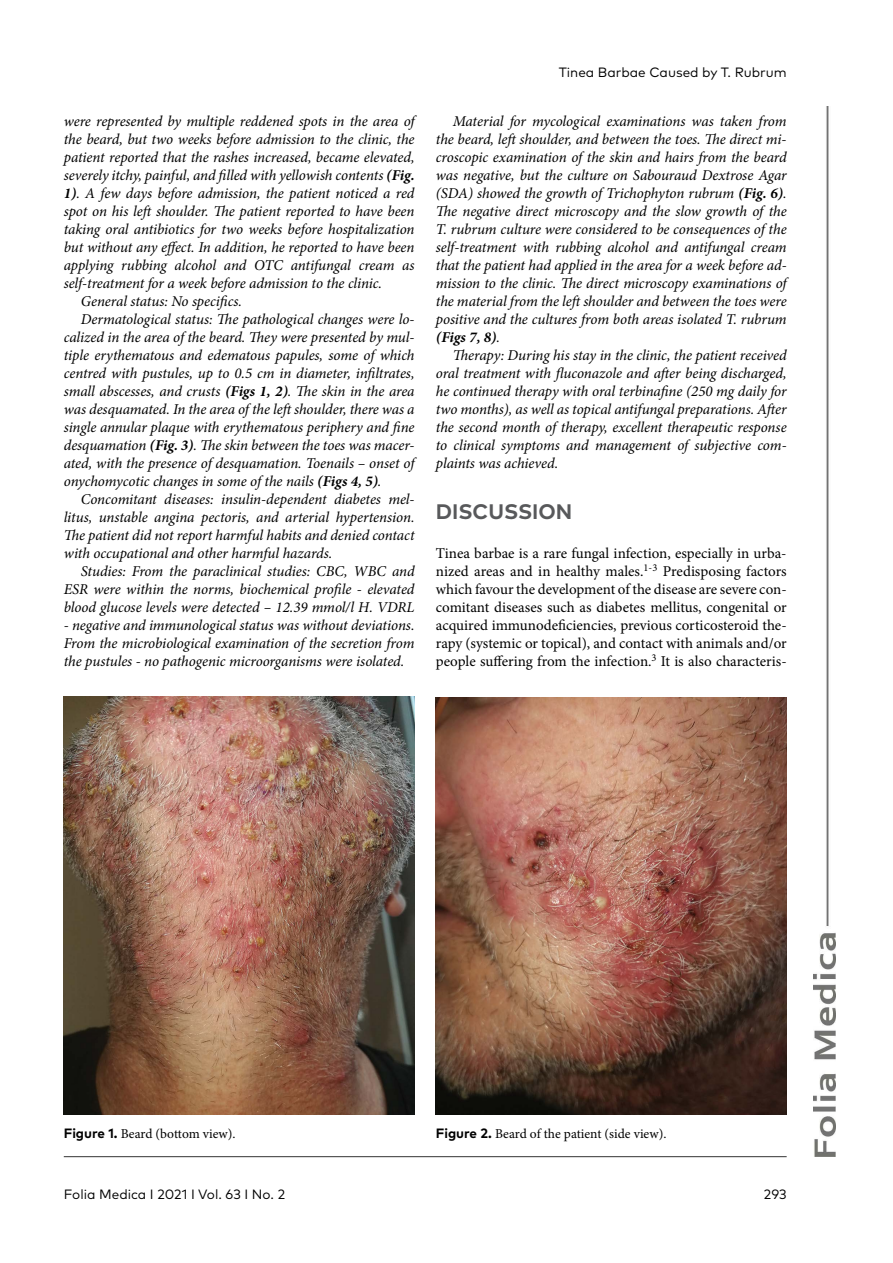
<style>
.page{position:relative;width:893px;height:1263px;background:#fff}
.page>*{position:absolute;margin:0;border:0;box-sizing:border-box;transform-origin:0 0}
.t1{font:700 21px "FF Mark Pro";color:#58595b}
.t2{font:italic 15px/18px "Minion Pro";letter-spacing:-.005em;color:#000;text-align:justify}
.t3{font:15px/18px "Minion Pro";color:#000;text-align:justify}
.t4{font:13.5px "Minion Pro";color:#000}
.t5{font:13.5px "FF Mark Pro";color:#000}
.s1{font-weight:700}
.s2{font-family:"FF Mark Pro";font-weight:700}
</style>
<div class="page">
<img style="left:813px;top:106px;width:22px;height:1051px">
<hr style="left:64px;top:1156px;width:723px;height:1px;background:#333">
<img style="left:64px;top:697px;width:350px;height:417px">
<img style="left:436px;top:698px;width:350px;height:417px">
<p class="t2" style="left:64px;top:112px;width:352px">were represented by multiple reddened spots in the area of</p>
<p class="t2" style="left:64px;top:130px;width:352px">the beard, but two weeks before admission to the clinic, the</p>
<p class="t2" style="left:64px;top:148px;width:352px">patient reported that the rashes increased, became elevated,</p>
<p class="t2" style="left:64px;top:166px;width:352px">severely itchy, painful, and filled with yellowish contents <span class="s1">(Fig.</span></p>
<p class="t2" style="left:64px;top:184px;width:352px"><span class="s1">1)</span>. A few days before admission, the patient noticed a red</p>
<p class="t2" style="left:64px;top:202px;width:352px">spot on his left shoulder. The patient reported to have been</p>
<p class="t2" style="left:64px;top:220px;width:352px">taking oral antibiotics for two weeks before hospitalization</p>
<p class="t2" style="left:64px;top:238px;width:352px">but without any effect. In addition, he reported to have been</p>
<p class="t2" style="left:64px;top:256px;width:352px">applying rubbing alcohol and OTC antifungal cream as</p>
<p class="t2" style="left:64px;top:274px;width:320px">self-treatment for a week before admission to the clinic.</p>
<p class="t2" style="left:81px;top:292px;width:163px">General status: No specifics.</p>
<p class="t2" style="left:81px;top:310px;width:335px">Dermatological status: The pathological changes were lo-</p>
<p class="t2" style="left:64px;top:328px;width:352px">calized in the area of the beard. They were presented by mul-</p>
<p class="t2" style="left:64px;top:346px;width:352px">tiple erythematous and edematous papules, some of which</p>
<p class="t2" style="left:64px;top:364px;width:352px">centred with pustules, up to 0.5 cm in diameter, infiltrates,</p>
<p class="t2" style="left:64px;top:382px;width:352px">small abscesses, and crusts <span class="s1">(Figs 1, 2)</span>. The skin in the area</p>
<p class="t2" style="left:64px;top:400px;width:352px">was desquamated. In the area of the left shoulder, there was a</p>
<p class="t2" style="left:64px;top:418px;width:352px">single annular plaque with erythematous periphery and fine</p>
<p class="t2" style="left:64px;top:436px;width:352px">desquamation <span class="s1">(Fig. 3)</span>. The skin between the toes was macer-</p>
<p class="t2" style="left:64px;top:454px;width:352px">ated, with the presence of desquamation. Toenails – onset of</p>
<p class="t2" style="left:64px;top:472px;width:319px">onychomycotic changes in some of the nails <span class="s1">(Figs 4, 5)</span>.</p>
<p class="t2" style="left:81px;top:490px;width:335px">Concomitant diseases: insulin-dependent diabetes mel-</p>
<p class="t2" style="left:64px;top:508px;width:352px">litus, unstable angina pectoris, and arterial hypertension.</p>
<p class="t2" style="left:64px;top:526px;width:352px">The patient did not report harmful habits and denied contact</p>
<p class="t2" style="left:64px;top:544px;width:270px">with occupational and other harmful hazards.</p>
<p class="t2" style="left:81px;top:562px;width:335px">Studies: From the paraclinical studies: CBC, WBC and</p>
<p class="t2" style="left:64px;top:580px;width:352px">ESR were within the norms, biochemical profile - elevated</p>
<p class="t2" style="left:64px;top:598px;width:352px">blood glucose levels were detected – 12.39 mmol/l H. VDRL</p>
<p class="t2" style="left:64px;top:616px;width:352px">- negative and immunological status was without deviations.<br>From the microbiological examination of the secretion from the pustules - no pathogenic microorganisms were isolated.</p>
<p class="t5" style="left:559px;top:62px;width:229px">Tinea Barbae Caused by T. Rubrum</p>
<p class="t2" style="left:436px;top:112px;width:352px;text-indent:17px">Material for mycological examinations was taken from the beard, left shoulder, and between the toes. The direct mi&shy;croscopic examination of the skin and hairs from the beard was negative, but the culture on Sabouraud Dextrose Agar (SDA) showed the growth of Trichophyton rubrum <span class="s1">(Fig. 6)</span>.<br>The negative direct microscopy and the slow growth of the T. rubrum culture were considered to be consequences of the self-treatment with rubbing alcohol and antifungal cream that the patient had applied in the area for a week before ad&shy;mission to the clinic. The direct microscopy examinations of the material from the left shoulder and between the toes were positive and the cultures from both areas isolated T. rubrum <span class="s1">(Figs 7, 8)</span>.</p>
<p class="t2" style="left:436px;top:346px;width:352px;text-indent:17px">Therapy: During his stay in the clinic, the patient received oral treatment with fluconazole and after being discharged, he continued therapy with oral terbinafine (250 mg daily for two months), as well as topical antifungal preparations. After the second month of therapy, excellent therapeutic response to clinical symptoms and management of subjective com&shy;plaints was achieved.</p>
<h1 class="t1" style="left:436px;top:495px;width:138px">DISCUSSION</h1>
<p class="t3" style="left:436px;top:544px;width:352px">Tinea barbae is a rare fungal infection, especially in urba&shy;nized areas and in healthy males.<sup>1-3</sup> Predisposing factors which favour the development of the disease are severe con&shy;comitant diseases such as diabetes mellitus, congenital or acquired immunodeficiencies, previous corticosteroid the&shy;rapy (systemic or topical), and contact with animals and/or people suffering from the infection.<sup>3</sup> It is also characteris-</p>
<p class="t4" style="left:64px;top:1125px;width:173px"><span class="s2">Figure 1.</span> Beard (bottom view).</p>
<p class="t4" style="left:436px;top:1124px;width:232px"><span class="s2">Figure 2.</span> Beard of the patient (side view).</p>
<p class="t5" style="left:64px;top:1184px;width:223px">Folia Medica I 2021 I Vol. 63 I No. 2</p>
<p class="t5" style="left:764px;top:1184px;width:24px">293</p>
</div>
